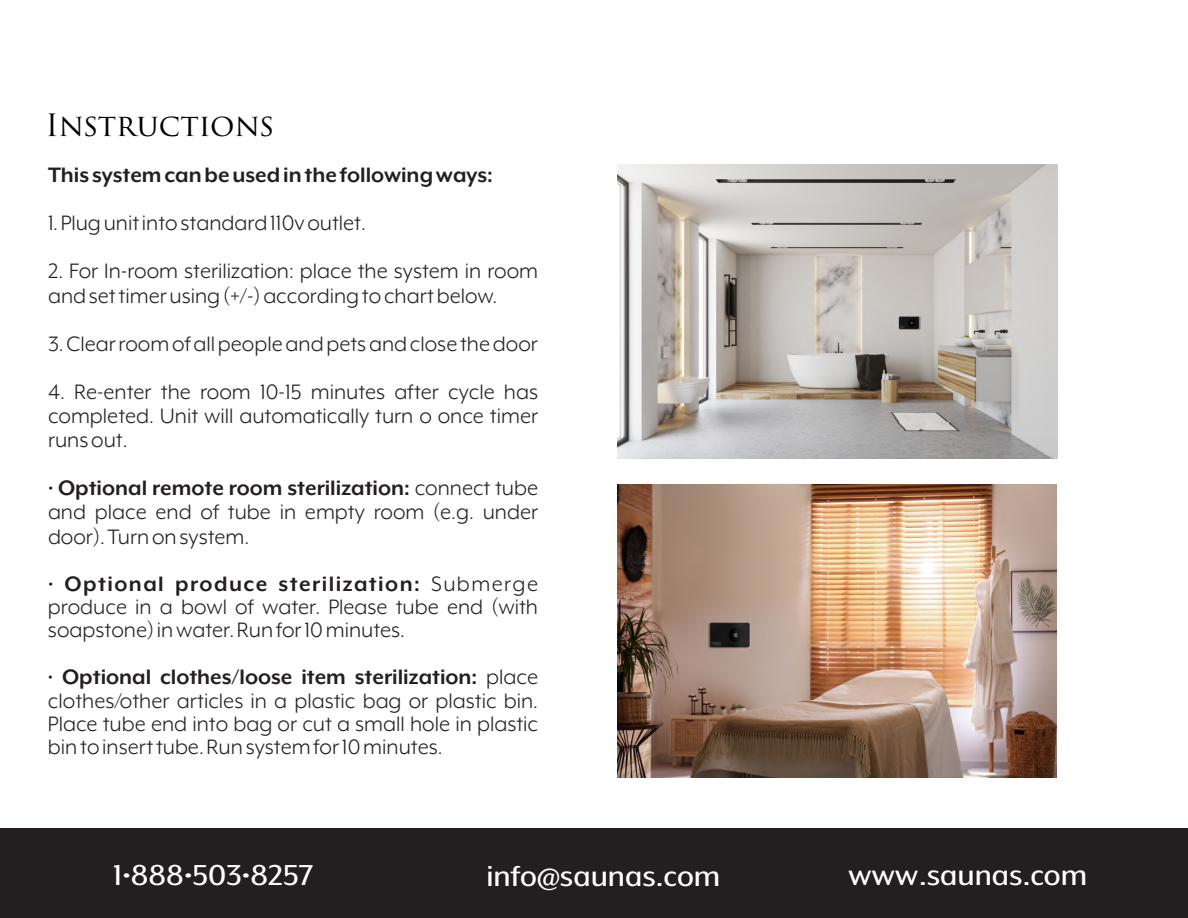
<style>
.page{position:relative;width:1188px;height:918px;background:#fff}
.page>*{position:absolute;margin:0;border:0;box-sizing:border-box;transform-origin:0 0}
.t1{font:33.15px "Mr Eaves XL Mod Nar OT";color:#fff;scale:1.25 1}
.t2{font:30px "Trajan Pro 3";letter-spacing:-.005em;color:#000}
.t3{font:24px/24px "Mr Eaves XL Mod OT";color:#231f20;text-align:justify}
.t4{font:700 24px "Mr Eaves XL Mod OT";color:#231f20}
.s1{font-weight:700}
</style>
<div class="page">
<img style="left:617px;top:164px;width:440px;height:294px">
<img style="left:617px;top:484px;width:440px;height:293px">
<div style="left:0;top:828px;width:1188px;height:90px;background:#231f20"></div>
<p class="t2" style="left:45px;top:114px;width:230px">Instructions</p>
<p class="t4" style="left:48px;top:164px;width:447px">This system can be used in the following ways:</p>
<p class="t3" style="left:48px;top:212px;width:319px">1. Plug unit into standard 110v outlet.</p>
<p class="t3" style="left:48px;top:261px;width:492px">2. For In-room sterilization: place the system in room and set timer using (+/-) according to chart below.</p>
<p class="t3" style="left:48px;top:333px;width:491px">3. Clear room of all people and pets and close the door</p>
<p class="t3" style="left:48px;top:381px;width:492px">4. Re-enter the room 10-15 minutes after cycle has completed. Unit will automatically turn o once timer runs out.</p>
<p class="t3" style="left:48px;top:477px;width:492px">• <span class="s1">Optional remote room sterilization:</span> connect tube and place end of tube in empty room (e.g. under door). Turn on system.</p>
<p class="t3" style="left:48px;top:573px;width:492px;line-height:23.4px">• <span class="s1">Optional produce sterilization:</span> Submerge produce in a bowl of water. Please tube end (with soapstone) in water. Run for 10 minutes.</p>
<p class="t3" style="left:48px;top:667px;width:492px;line-height:23.4px">• <span class="s1">Optional clothes/loose item sterilization:</span> place clothes/other articles in a plastic bag or plastic bin.<br>Place tube end into bag or cut a small hole in plastic bin to insert tube. Run system for 10 minutes.</p>
<h1 class="t1" style="left:113px;top:861px;width:162px">1•888•503•8257</h1>
<h1 class="t1" style="left:486px;top:862px;width:189px">info@saunas.com</h1>
<h1 class="t1" style="left:849px;top:860px;width:193px">www.saunas.com</h1>
</div>
